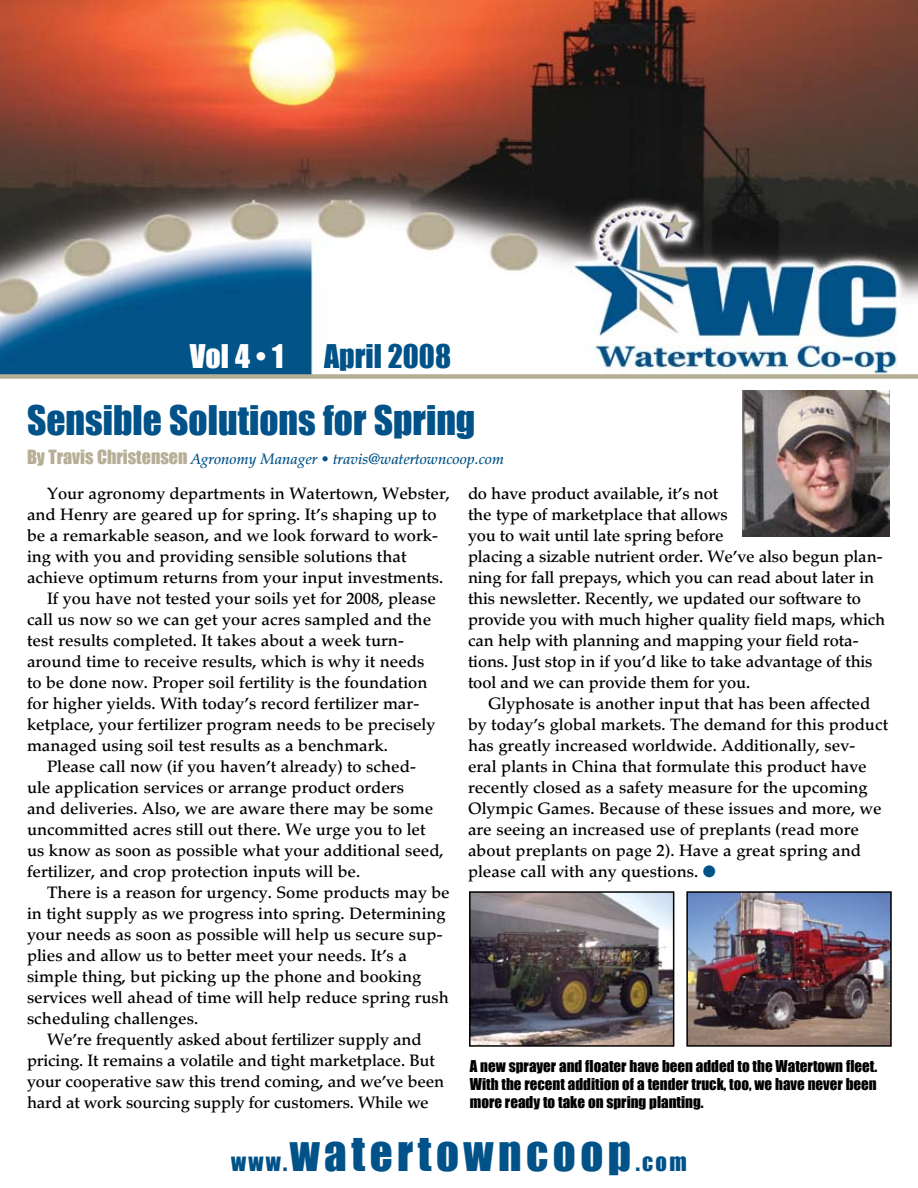
<style>
.page{position:relative;width:918px;height:1188px;background:#fff}
.page>*{position:absolute;margin:0;border:0;box-sizing:border-box;transform-origin:0 0}
.t1{font:45px "Impact";letter-spacing:.1em;color:#005288}
.t2{font:37.5px "Impact";color:#005288}
.t3{font:30px "Impact";color:#005288}
.t4{font:30px "Impact";color:#fff}
.t5{font:500 16.5px/21px "Palatino";color:#000}
.t6{font:15px/18px "Impact";color:#000;text-align:justify}
.t7{font:italic 500 15px "Palatino";color:#005288}
.s1{font-family:"Impact";font-weight:400;font-style:normal;font-size:18px;color:#b7ae96}
.s2{color:#005288}
.s3{font-size:22.5px}
</style>
<div class="page">
<img style="left:0;top:0;width:918px;height:374px">
<div style="left:0;top:374px;width:918px;height:5px;background:#b7ae96"></div>
<img style="left:742px;top:390px;width:148px;height:147px">
<img style="left:472px;top:894px;width:199px;height:150px">
<div style="left:469px;top:891px;width:205px;height:156px;border:2px solid #000"></div>
<img style="left:689px;top:894px;width:200px;height:150px">
<div style="left:686px;top:891px;width:206px;height:156px;border:2px solid #000"></div>
<h3 class="t4" style="left:190px;top:338px;width:95px">Vol 4 • 1</h3>
<h3 class="t3" style="left:324px;top:338px;width:129px">April 2008</h3>
<h2 class="t2" style="left:27px;top:397px;width:450px">Sensible Solutions for Spring</h2>
<p class="t7" style="left:27px;top:450px;width:479px"><span class="s1">By Travis Christensen</span> Agronomy Manager • travis@watertowncoop.com</p>
<p class="t5" style="left:47px;top:483px;width:404px">Your agronomy departments in Watertown, Webster,</p>
<p class="t5" style="left:27px;top:504px;width:411px">and Henry are geared up for spring. It’s shaping up to</p>
<p class="t5" style="left:27px;top:525px;width:413px">be a remarkable season, and we look forward to work-</p>
<p class="t5" style="left:27px;top:546px;width:381px">ing with you and providing sensible solutions that</p>
<p class="t5" style="left:27px;top:567px;width:418px">achieve optimum returns from your input investments.</p>
<p class="t5" style="left:47px;top:588px;width:390px">If you have not tested your soils yet for 2008, please</p>
<p class="t5" style="left:27px;top:609px;width:406px">call us now so we can get your acres sampled and the</p>
<p class="t5" style="left:27px;top:630px;width:379px">test results completed. It takes about a week turn-</p>
<p class="t5" style="left:27px;top:651px;width:399px">around time to receive results, which is why it needs</p>
<p class="t5" style="left:27px;top:672px;width:402px">to be done now. Proper soil fertility is the foundation</p>
<p class="t5" style="left:27px;top:693px;width:394px">for higher yields. With today’s record fertilizer mar-</p>
<p class="t5" style="left:27px;top:714px;width:410px">ketplace, your fertilizer program needs to be precisely</p>
<p class="t5" style="left:27px;top:735px;width:362px">managed using soil test results as a benchmark.</p>
<p class="t5" style="left:47px;top:756px;width:371px">Please call now (if you haven’t already) to sched-</p>
<p class="t5" style="left:27px;top:777px;width:379px">ule application services or arrange product orders</p>
<p class="t5" style="left:27px;top:798px;width:408px">and deliveries. Also, we are aware there may be some</p>
<p class="t5" style="left:27px;top:819px;width:400px">uncommitted acres still out there. We urge you to let</p>
<p class="t5" style="left:27px;top:840px;width:418px">us know as soon as possible what your additional seed,</p>
<p class="t5" style="left:27px;top:861px;width:335px">fertilizer, and crop protection inputs will be.</p>
<p class="t5" style="left:47px;top:882px;width:404px">There is a reason for urgency. Some products may be</p>
<p class="t5" style="left:27px;top:903px;width:420px">in tight supply as we progress into spring. Determining</p>
<p class="t5" style="left:27px;top:924px;width:417px">your needs as soon as possible will help us secure sup-</p>
<p class="t5" style="left:27px;top:945px;width:382px">plies and allow us to better meet your needs. It’s a</p>
<p class="t5" style="left:27px;top:966px;width:396px">simple thing, but picking up the phone and booking</p>
<p class="t5" style="left:27px;top:987px;width:424px">services well ahead of time will help reduce spring rush</p>
<p class="t5" style="left:27px;top:1008px;width:173px">scheduling challenges.</p>
<p class="t5" style="left:47px;top:1029px;width:376px">We’re frequently asked about fertilizer supply and</p>
<p class="t5" style="left:27px;top:1050px;width:409px">pricing. It remains a volatile and tight marketplace. But</p>
<p class="t5" style="left:27px;top:1071px;width:419px">your cooperative saw this trend coming, and we’ve been</p>
<p class="t5" style="left:27px;top:1092px;width:403px">hard at work sourcing supply for customers. While we</p>
<p class="t5" style="left:468px;top:483px;width:419px">do have product available, it’s not<br>the type of marketplace that allows<br>you to wait until late spring before<br>placing a sizable nutrient order. We’ve also begun plan&shy;ning for fall prepays, which you can read about later in this newsletter. Recently, we updated our software to provide you with much higher quality field maps, which can help with planning and mapping your field rota&shy;tions. Just stop in if you’d like to take advantage of this tool and we can provide them for you.</p>
<p class="t5" style="left:468px;top:693px;width:422px;text-indent:20px">Glyphosate is another input that has been affected by today’s global markets. The demand for this product has greatly increased worldwide. Additionally, sev&shy;eral plants in China that formulate this product have recently closed as a safety measure for the upcoming Olympic Games. Because of these issues and more, we are seeing an increased use of preplants (read more about preplants on page 2). Have a great spring and please call with any questions. <span class="s2">●</span></p>
<p class="t6" style="left:470px;top:1057px;width:409px">A new sprayer and floater have been added to the Watertown fleet.<br>With the recent addition of a tender truck, too, we have never been more ready to take on spring planting.</p>
<h1 class="t1" style="left:231px;top:1126px;width:457px"><span class="s3">www.</span>watertowncoop<span class="s3">.com</span></h1>
</div>
